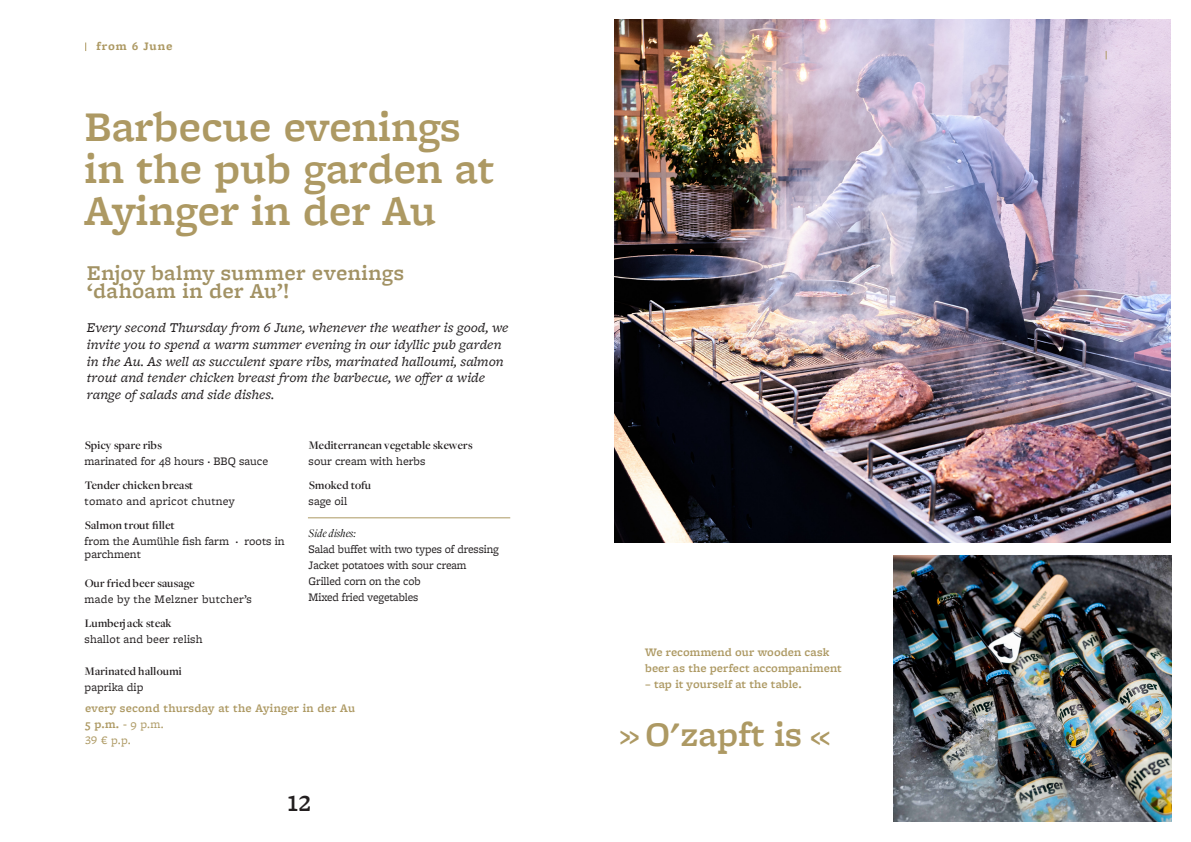
<style>
.page{position:relative;width:1191px;height:842px;background:#fff}
.page>*{position:absolute;margin:0;border:0;box-sizing:border-box;transform-origin:0 0}
.t1{font:600 44px/42px "Freight Micro Pro";color:#ad9963}
.t2{font:600 36px "Freight Micro Pro";color:#ad9963}
.t3{font:600 24px "Freight Micro Pro";color:#231f20}
.t4{font:600 22px "Freight Micro Pro";letter-spacing:.02em;color:#a29264}
.t5{font:italic 14px/16.8px "Freight Micro Pro";color:#231f20}
.t6{font:12px/13px "Freight Micro Pro";color:#231f20}
.t7{font:600 12px "Freight Disp Pro";letter-spacing:.01em;color:#231f20}
.t8{font:600 12px/16px "Freight Micro Pro";letter-spacing:.01em;color:#ad9963}
.t9{font:12px "Freight Micro Pro";color:#231f20;scale:.96 1}
.t10{font:12px "Freight Micro Pro";letter-spacing:.02em;color:#231f20}
.t11{font:italic 12px "Freight Disp Pro";letter-spacing:.01em;color:#000001;scale:.96 1}
.t12{font:700 12px "Freight Micro Pro";letter-spacing:.08em;color:#ad9963}
.t13{font:12px "Freight Micro Pro";color:#ad9963}
.s1{font-family:"Freight Disp Pro";font-weight:600}
.s2{font-weight:400}
</style>
<div class="page">
<img style="left:614px;top:20px;width:556px;height:523px">
<img style="left:893px;top:556px;width:278px;height:266px">
<hr style="left:308px;top:518px;width:202px;height:1px;background:#ad9963">
<p class="t12" style="left:96px;top:38px;width:78px">from 6 June</p>
<p class="t1" style="left:85px;top:104px;width:411px">Barbecue evenings in the pub garden at<br>Ayinger in der Au</p>
<p class="t4" style="left:87px;top:258px;width:319px">Enjoy balmy summer evenings</p>
<p class="t4" style="left:87px;top:276px;width:204px">‘dahoam in der Au’!</p>
<p class="t5" style="left:87px;top:318px;width:423px">Every second Thursday from 6 June, whenever the weather is good, we invite you to spend a warm summer evening in our idyllic pub garden in the Au. As well as succulent spare ribs, marinated halloumi, salmon trout and tender chicken breast from the barbecue, we offer a wide range of salads and side dishes.</p>
<p class="t7" style="left:85px;top:437px;width:78px">Spicy spare ribs</p>
<p class="t6" style="left:85px;top:454px;width:185px">marinated for 48 hours · BBQ sauce</p>
<p class="t7" style="left:85px;top:477px;width:110px">Tender chicken breast</p>
<p class="t10" style="left:85px;top:492px;width:152px">tomato and apricot chutney</p>
<p class="t7" style="left:85px;top:517px;width:91px">Salmon trout fillet</p>
<p class="t6" style="left:85px;top:534px;width:202px">from the Aumühle fish farm · roots in parchment</p>
<p class="t7" style="left:85px;top:575px;width:112px">Our fried beer sausage</p>
<p class="t10" style="left:85px;top:590px;width:169px">made by the Melzner butcher’s</p>
<p class="t7" style="left:85px;top:615px;width:88px">Lumberjack steak</p>
<p class="t6" style="left:85px;top:632px;width:119px">shallot and beer relish</p>
<p class="t7" style="left:85px;top:663px;width:99px">Marinated halloumi</p>
<p class="t6" style="left:85px;top:680px;width:60px">paprika dip</p>
<p class="t7" style="left:309px;top:437px;width:165px">Mediterranean vegetable skewers</p>
<p class="t6" style="left:309px;top:448px;width:118px;line-height:24px">sour cream with herbs<br><span class="s1">Smoked tofu</span></p>
<p class="t6" style="left:309px;top:494px;width:40px">sage oil</p>
<p class="t11" style="left:309px;top:525px;width:51px">Side dishes:</p>
<p class="t9" style="left:309px;top:540px;width:199px">Salad buffet with two types of dressing</p>
<p class="t9" style="left:309px;top:556px;width:166px">Jacket potatoes with sour cream</p>
<p class="t9" style="left:309px;top:572px;width:118px">Grilled corn on the cob</p>
<p class="t9" style="left:309px;top:588px;width:116px">Mixed fried vegetables</p>
<p class="t8" style="left:85px;top:700px;width:272px">every second thursday at the Ayinger in der Au</p>
<p class="t8" style="left:85px;top:716px;width:80px">5 p.m. - <span class="s2">9 p.m.</span></p>
<p class="t13" style="left:85px;top:732px;width:47px">39 € p.p.</p>
<p class="t3" style="left:287px;top:786px;width:25px">12</p>
<p class="t8" style="left:645px;top:644px;width:198px">We recommend our wooden cask beer as the perfect accompaniment</p>
<p class="t8" style="left:645px;top:676px;width:158px">– tap it yourself at the table.</p>
<p class="t2" style="left:645px;top:709px;width:159px">O'zapft is</p>
</div>
